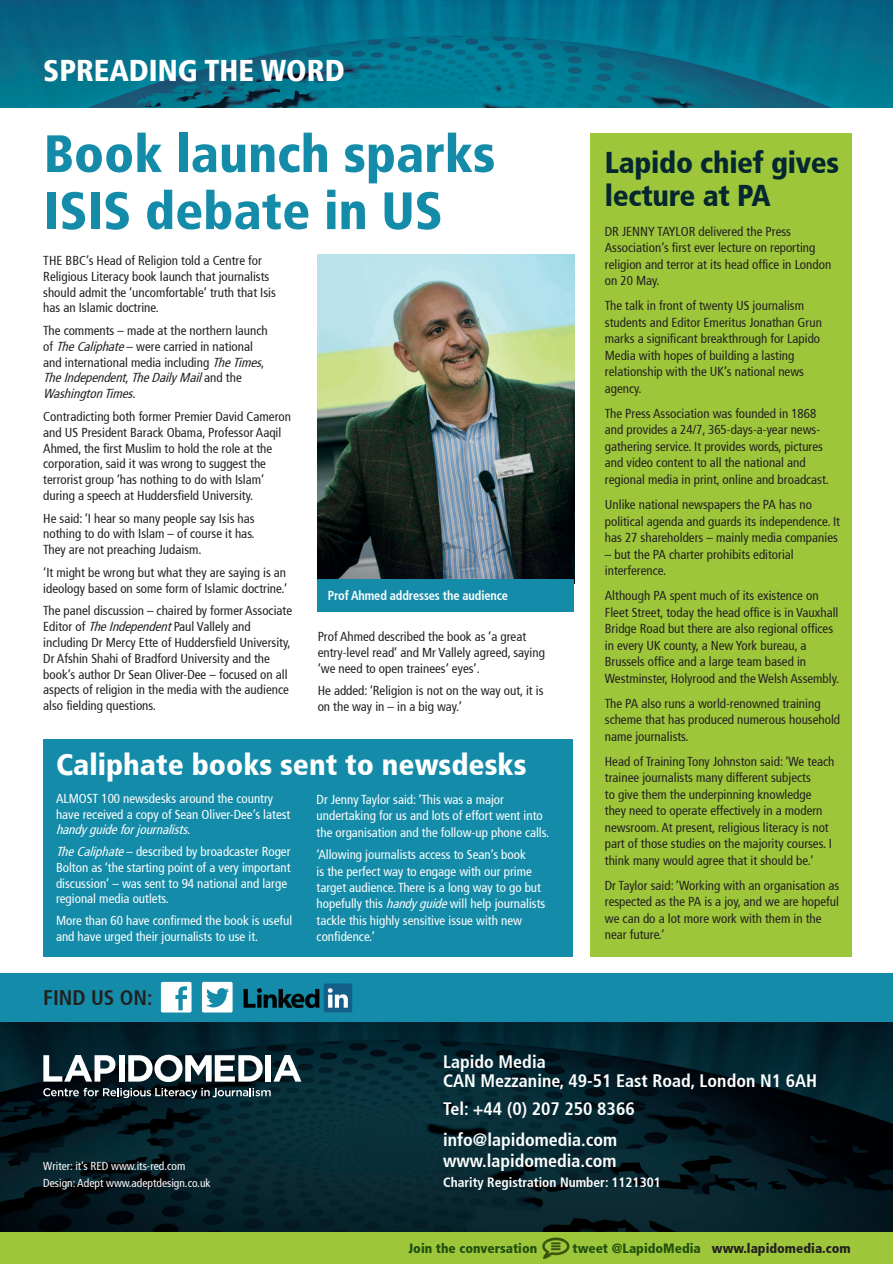
<style>
.page{position:relative;width:893px;height:1264px;background:#fff}
.page>*{position:absolute;margin:0;border:0;box-sizing:border-box;transform-origin:0 0}
.t1{font:900 condensed 52.5px/57px "Frutiger 77";color:#148ca9}
.t2{font:900 condensed 30px "Frutiger 77";color:#fff}
.t3{font:900 condensed 30px/33px "Frutiger 77";letter-spacing:-.01em;color:#042730}
.t4{font:700 condensed 21px "Frutiger 67";color:#231f20}
.t5{font:700 condensed 18px/19.5px "Frutiger 67";color:#fff}
.t6{font:900 condensed 13.5px "Frutiger 77";color:#231f20}
.t7{font:700 condensed 13.5px "Frutiger 67";color:#fff}
.t8{font:900 condensed 13.5px "Frutiger 77";color:#204f0e}
.t9{font:condensed 12.9px/16.5px "Frutiger 57";color:#231f20}
.t10{font:condensed 12.9px/16.4px "Frutiger 57";color:#fff}
.t11{font:700 condensed 12.9px "Frutiger 67";letter-spacing:-.01em;color:#fff;scale:.95 1}
.t12{font:condensed 11.55px/16.2px "Frutiger 57";color:#fff}
.s1{font-style:italic}
.s2{color:#204f0e}
</style>
<div class="page">
<img style="left:0;top:0;width:892px;height:107px">
<img style="left:0;top:1020px;width:892px;height:212px">
<div style="left:0;top:972px;width:892px;height:48px;background:#148ca9"></div>
<img style="left:243px;top:983px;width:109px;height:30px">
<svg style="left:161px;top:981px;width:30px;height:31px"></svg>
<div style="left:0;top:1232px;width:892px;height:31px;background:#9dc63b"></div>
<div style="left:590px;top:133px;width:261px;height:823px;background:#9dc63b"></div>
<svg style="left:43px;top:1054px;width:72px;height:27px"></svg>
<div style="left:119px;top:1054px;width:6px;height:27px;background:#fff"></div>
<svg style="left:128px;top:1054px;width:135px;height:27px"></svg>
<div style="left:265px;top:1054px;width:6px;height:27px;background:#fff"></div>
<svg style="left:273px;top:1054px;width:28px;height:27px"></svg>
<svg style="left:43px;top:1087px;width:228px;height:11px;background:#455156"></svg>
<img style="left:543px;top:1237px;width:25px;height:21px">
<img style="left:542px;top:1242px;width:28px;height:13px">
<div style="left:43px;top:739px;width:530px;height:217px;background:#148ca9"></div>
<img style="left:317px;top:255px;width:257px;height:323px">
<div style="left:317px;top:578px;width:257px;height:33px;background:#148ca9"></div>
<div style="left:202px;top:981px;width:30px;height:31px;background:#fff;border-radius:2px"></div>
<svg style="left:206px;top:988px;width:23px;height:19px"></svg>
<h2 class="t2" style="left:43px;top:52px;width:303px">SPREADING THE WORD</h2>
<h1 class="t1" style="left:44px;top:125px;width:453px">Book launch sparks<br>ISIS debate in US</h1>
<p class="t9" style="left:43px;top:252px;width:234px;line-height:15.9px">THE BBC’s Head of Religion told a Centre for Religious Literacy book launch that journalists should admit the ‘uncomfortable’ truth that Isis has an Islamic doctrine.</p>
<p class="t9" style="left:43px;top:322px;width:226px;line-height:15.9px">The comments – made at the northern launch of <span class="s1">TheCaliphate</span>– were carried in national and international media including <span class="s1">TheTimes</span>, <span class="s1">The Independent</span>, <span class="s1">TheDailyMail</span>a n d t h e <span class="s1">WashingtonTimes</span>.</p>
<p class="t9" style="left:43px;top:408px;width:249px;line-height:15.9px">Contradicting both former Premier David Cameron and US President Barack Obama, Professor Aaqil Ahmed, the first Muslim to hold the role at the corporation, said it was wrong to suggest the terrorist group ‘has nothing to do with Islam’ during a speech at Huddersfield University.</p>
<p class="t9" style="left:43px;top:510px;width:213px;line-height:15.9px;text-align:justify">He said: ‘I hear so many people say Isis has nothing to do with Islam – of course it has.<br>They are not preaching Judaism.</p>
<p class="t9" style="left:43px;top:564px;width:245px;line-height:15.9px">‘It might be wrong but what they are saying is an ideology based on some form of Islamic doctrine.’</p>
<p class="t9" style="left:43px;top:602px;width:250px;line-height:15.9px">The panel discussion – chaired by former Associate Editor of <span class="s1">TheIndependent</span>Paul Vallely and including Dr Mercy Ette of Huddersfield University, Dr Afshin Shahi of Bradford University and the book’s author Dr Sean Oliver-Dee – focused on all aspects of religion in the media with the audience also fielding questions.</p>
<p class="t11" style="left:328px;top:587px;width:191px">Prof Ahmed addresses the audience</p>
<p class="t9" style="left:317px;top:628px;width:229px;line-height:15.9px">Prof Ahmed described the book as ‘a great entry-level read’ and Mr Vallely agreed, saying ‘we need to open trainees’ eyes’.</p>
<p class="t9" style="left:317px;top:683px;width:227px;line-height:15.9px">He added: ‘Religion is not on the way out, it is on the way in – in a big way.’</p>
<h2 class="t2" style="left:56px;top:746px;width:472px">Caliphate books sent to newsdesks</h2>
<p class="t10" style="left:56px;top:790px;width:236px;line-height:15.6px">ALMOST 100 newsdesks around the country have received a copy of Sean Oliver-Dee’s latest <span class="s1">handyguideforjournalists</span>.</p>
<p class="t10" style="left:56px;top:843px;width:236px;line-height:15.6px"><span class="s1">TheCaliphate</span>– described by broadcaster Roger Bolton as ‘the starting point of a very important discussion’ – was sent to 94 national and large regional media outlets.</p>
<p class="t10" style="left:56px;top:912px;width:238px;line-height:15.9px">More than 60 have confirmed the book is useful and have urged their journalists to use it.</p>
<p class="t10" style="left:316px;top:791px;width:234px">Dr Jenny Taylor said: ‘This was a major undertaking for us and lots of effort went into the organisation and the follow-up phone calls.</p>
<p class="t10" style="left:316px;top:846px;width:230px">‘Allowing journalists access to Sean’s book<br>is the perfect way to engage with our prime target audience. There is a long way to go but hopefully this <span class="s1">handyguide</span>will help journalists tackle this highly sensitive issue with new confidence.’</p>
<h3 class="t4" style="left:43px;top:984px;width:111px">FIND US ON:</h3>
<h2 class="t3" style="left:605px;top:146px;width:236px">Lapido chief gives lecture at PA</h2>
<p class="t9" style="left:605px;top:223px;width:228px">DR JENNY TAYLOR delivered the Press Association’s first ever lecture on reporting religion and terror at its head office in London on 20 May.</p>
<p class="t9" style="left:605px;top:297px;width:218px">The talk in front of twenty US journalism students and Editor Emeritus Jonathan Grun marks a significant breakthrough for Lapido Media with hopes of building a lasting relationship with the UK’s national news agency.</p>
<p class="t9" style="left:605px;top:405px;width:226px">The Press Association was founded in 1868 and provides a 24/7, 365-days-a-year news&shy;gathering service. It provides words, pictures and video content to all the national and regional media in print, online and broadcast.</p>
<p class="t9" style="left:605px;top:496px;width:237px">Unlike national newspapers the PA has no political agenda and guards its independence. It has 27 shareholders – mainly media companies</p>
<p class="t9" style="left:605px;top:546px;width:190px">– but the PA charter prohibits editorial interference.</p>
<p class="t9" style="left:605px;top:587px;width:236px">Although PA spent much of its existence on Fleet Street, today the head office is in Vauxhall Bridge Road but there are also regional offices in every UK county, a New York bureau, a Brussels office and a large team based in Westminster, Holyrood and the Welsh Assembly.</p>
<p class="t9" style="left:605px;top:695px;width:237px">The PA also runs a world-renowned training scheme that has produced numerous household name journalists.</p>
<p class="t9" style="left:605px;top:753px;width:231px">Head of Training Tony Johnston said: ‘We teach trainee journalists many different subjects<br>to give them the underpinning knowledge they need to operate effectively in a modern newsroom. At present, religious literacy is not part of those studies on the majority courses. I think many would agree that it should be.’</p>
<p class="t9" style="left:605px;top:877px;width:236px">Dr Taylor said: ‘Working with an organisation as respected as the PA is a joy, and we are hopeful we can do a lot more work with them in the near future.’</p>
<p class="t12" style="left:43px;top:1158px;width:169px">Writer: it’s RED www.its-red.com<br>Design: Adept www.adeptdesign.co.uk</p>
<h3 class="t5" style="left:443px;top:1051px;width:375px">Lapido Media<br>CAN Mezzanine, 49-51 East Road, London N1 6AH</h3>
<h3 class="t5" style="left:443px;top:1093px;width:193px;line-height:30.2px">Tel: +44 (0) 207 250 8366 info@lapidomedia.com</h3>
<h3 class="t5" style="left:443px;top:1150px;width:175px">www.lapidomedia.com</h3>
<p class="t7" style="left:443px;top:1173px;width:219px">Charity Registration Number: 1121301</p>
<p class="t8" style="left:408px;top:1239px;width:130px">Join the conversation</p>
<p class="t6" style="left:572px;top:1239px;width:280px"><span class="s2">tweet @LapidoMedia</span> www.lapidomedia.com</p>
</div>
